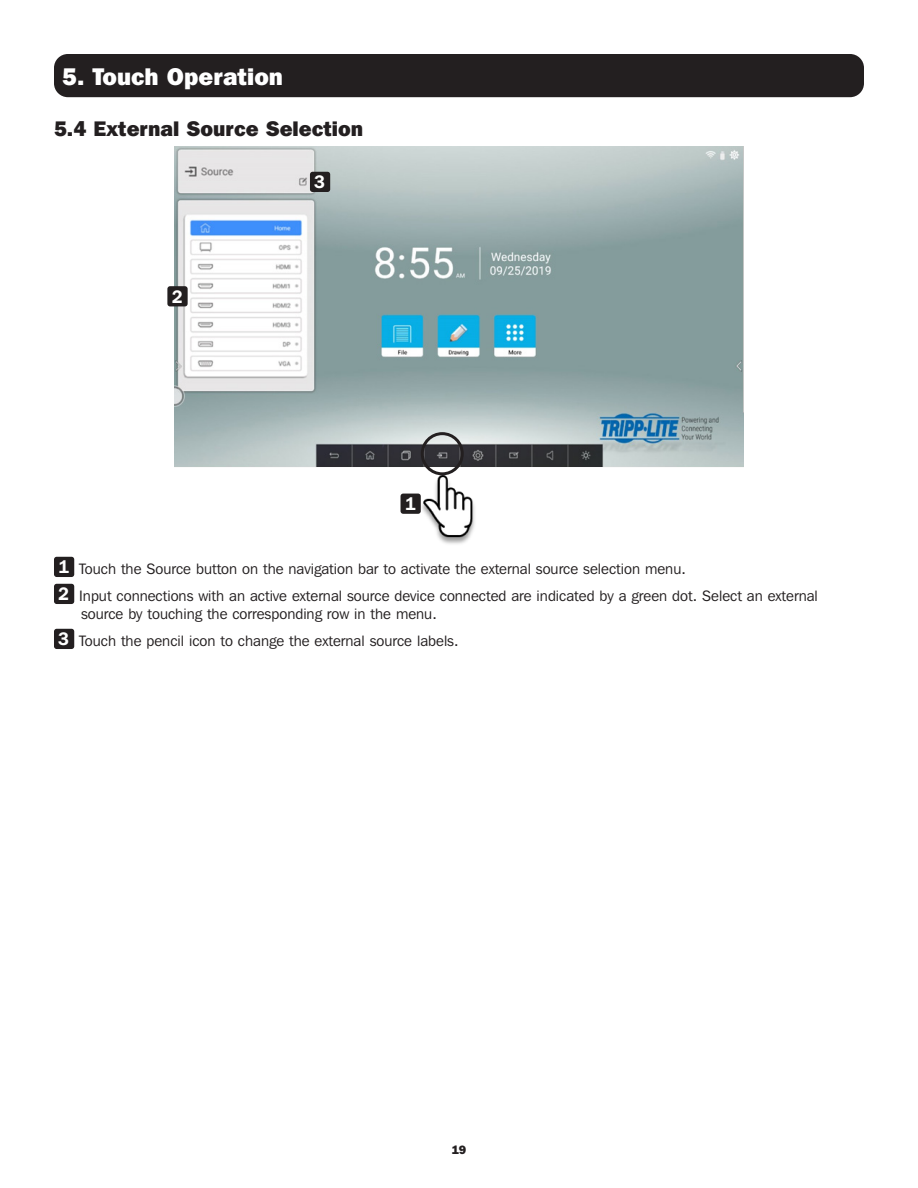
<style>
.page{position:relative;width:918px;height:1188px;background:#fff}
.page>*{position:absolute;margin:0;border:0;box-sizing:border-box;transform-origin:0 0}
.t1{font:800 24px "Franklin Gothic IT Cby BT";color:#fff}
.Bullet_Body_Text{font:800 21px "Franklin Gothic IT Cby BT";color:#231f20}
.t2{font:600 18px "Franklin Gothic IT Cby BT";color:#fff}
.Bullet_Body_Text-2{font:15px/18px "Franklin Gothic IT Cby BT";color:#231f20}
.t3{font:800 12px "Franklin Gothic IT Cby BT";color:#231f20}
</style>
<div class="page">
<div style="left:54px;top:54px;width:810px;height:43px;background:#231f20;border-radius:14px"></div>
<img style="left:175px;top:147px;width:568px;height:397px">
<div style="left:54px;top:557px;width:20px;height:20px;background:#231f20;border-radius:3px"></div>
<div style="left:54px;top:584px;width:20px;height:20px;background:#231f20;border-radius:3px"></div>
<div style="left:54px;top:629px;width:20px;height:20px;background:#231f20;border-radius:3px"></div>
<div style="left:421px;top:432px;width:43px;height:43px;border:3px solid #231f20;border-radius:50%"></div>
<div style="left:401px;top:494px;width:20px;height:20px;background:#231f20;border-radius:3px"></div>
<div style="left:310px;top:172px;width:20px;height:20px;background:#231f20;border-radius:3px"></div>
<div style="left:167px;top:286px;width:21px;height:20px;background:#231f20;border-radius:3px"></div>
<p class="t1" style="left:62px;top:61px;width:222px">5. Touch Operation</p>
<p class="Bullet_Body_Text" style="left:54px;top:115px;width:311px">5.4 External Source Selection</p>
<p class="t2" style="left:172px;top:285px;width:12px">2</p>
<p class="t2" style="left:314px;top:171px;width:12px">3</p>
<p class="t2" style="left:405px;top:493px;width:12px">1</p>
<p class="t2" style="left:58px;top:556px;width:12px">1</p>
<p class="Bullet_Body_Text-2" style="left:79px;top:560px;width:608px">Touch the Source button on the navigation bar to activate the external source selection menu.</p>
<p class="t2" style="left:58px;top:583px;width:12px">2</p>
<p class="Bullet_Body_Text-2" style="left:79px;top:587px;width:740px">Input connections with an active external source device connected are indicated by a green dot. Select an external source by touching the corresponding row in the menu.</p>
<p class="t2" style="left:58px;top:628px;width:12px">3</p>
<p class="Bullet_Body_Text-2" style="left:79px;top:632px;width:381px">Touch the pencil icon to change the external source labels.</p>
<p class="t3" style="left:452px;top:1142px;width:16px">19</p>
</div>
